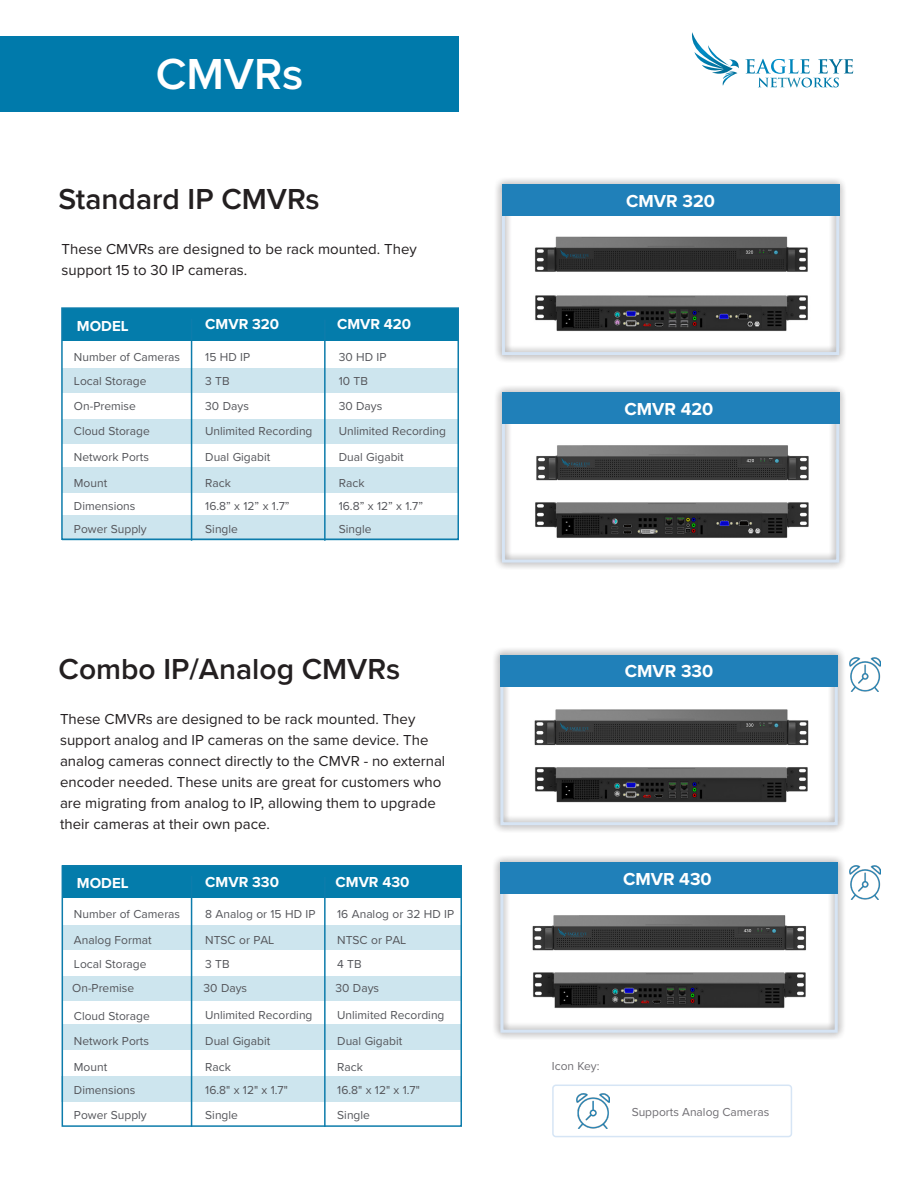
<style>
.page{position:relative;width:918px;height:1188px;background:#fff}
.page>*{position:absolute;margin:0;border:0;box-sizing:border-box;transform-origin:0 0}
.t1{font:600 45px "Proxima Nova";color:#fff}
.t2{font:600 30px "Proxima Nova";color:#231f20}
.t3{font:700 18px "Proxima Nova";color:#fff}
.t4{font:15px/21px "Proxima Nova";color:#231f20}
.t5{font:700 15px "Proxima Nova";color:#fff}
.t6{font:12px "Proxima Nova";color:#54555a}
.t7{font:12px "Proxima Nova";color:#706e73}
</style>
<div class="page">
<div style="left:0;top:36px;width:459px;height:75px;background:#007aab"></div>
<div style="left:492px;top:647px;width:354px;height:187px;background:#231f20;opacity:.75"></div>
<div style="left:500px;top:655px;width:338px;height:170px;border:3px solid #d6e4f4"></div>
<div style="left:500px;top:655px;width:338px;height:31px;background:#2080b9"></div>
<div style="left:492px;top:854px;width:354px;height:187px;background:#231f20;opacity:.75"></div>
<div style="left:500px;top:862px;width:338px;height:171px;border:3px solid #d6e4f4"></div>
<div style="left:500px;top:862px;width:338px;height:32px;background:#2080b9"></div>
<img style="left:530px;top:703px;width:284px;height:44px">
<img style="left:521px;top:747px;width:293px;height:67px">
<img style="left:528px;top:901px;width:284px;height:51px">
<img style="left:519px;top:952px;width:293px;height:68px">
<div style="left:62px;top:1077px;width:399px;height:25px;background:#cde5ee"></div>
<div style="left:62px;top:976px;width:399px;height:25px;background:#cde5ee"></div>
<div style="left:62px;top:1025px;width:399px;height:25px;background:#cde5ee"></div>
<div style="left:62px;top:865px;width:399px;height:33px;background:#047cab"></div>
<div style="left:63px;top:926px;width:398px;height:24px;background:#cde5ee"></div>
<hr style="left:191px;top:876px;width:1px;height:251px;background:#0d7cab">
<hr style="left:324px;top:877px;width:2px;height:250px;background:#0d7cab">
<div style="left:62px;top:865px;width:400px;height:262px;border:2px solid #0d7cab"></div>
<div style="left:494px;top:177px;width:353px;height:186px;background:#231f20;opacity:.75"></div>
<div style="left:502px;top:185px;width:337px;height:170px;border:3px solid #d6e4f4"></div>
<div style="left:502px;top:185px;width:337px;height:31px;background:#2080b9"></div>
<div style="left:494px;top:384px;width:353px;height:187px;background:#231f20;opacity:.75"></div>
<div style="left:502px;top:392px;width:337px;height:171px;border:3px solid #d6e4f4"></div>
<div style="left:502px;top:392px;width:337px;height:32px;background:#2080b9"></div>
<img style="left:525px;top:219px;width:293px;height:67px">
<img style="left:524px;top:275px;width:293px;height:68px">
<img style="left:526px;top:429px;width:293px;height:66px">
<img style="left:522px;top:482px;width:292px;height:67px">
<div style="left:62px;top:419px;width:397px;height:24px;background:#cde5ee"></div>
<div style="left:62px;top:468px;width:397px;height:25px;background:#cde5ee"></div>
<div style="left:62px;top:308px;width:397px;height:33px;background:#047cab"></div>
<div style="left:62px;top:368px;width:397px;height:25px;background:#cde5ee"></div>
<div style="left:62px;top:516px;width:397px;height:25px;background:#cde5ee"></div>
<hr style="left:191px;top:319px;width:1px;height:222px;background:#0d7cab">
<hr style="left:324px;top:320px;width:2px;height:221px;background:#0d7cab">
<div style="left:61px;top:307px;width:398px;height:233px;border:2px solid #0d7cab"></div>
<div style="left:552px;top:1085px;width:240px;height:52px;border:2px solid #d6e5f5;border-radius:3px"></div>
<img style="left:577px;top:1093px;width:33px;height:36px">
<img style="left:849px;top:658px;width:31px;height:34px">
<img style="left:849px;top:865px;width:31px;height:34px">
<img style="left:745px;top:59px;width:41px;height:15px">
<img style="left:788px;top:59px;width:10px;height:15px">
<img style="left:800px;top:59px;width:10px;height:15px">
<img style="left:818px;top:59px;width:35px;height:15px">
<svg style="left:758px;top:78px;width:81px;height:9px"></svg>
<svg style="left:733px;top:59px;width:6px;height:9px"></svg>
<img style="left:692px;top:32px;width:41px;height:42px">
<img style="left:723px;top:72px;width:14px;height:14px">
<p class="t1" style="left:156px;top:40px;width:149px">CMVRs</p>
<p class="t2" style="left:59px;top:177px;width:263px">Standard IP CMVRs</p>
<p class="t4" style="left:62px;top:238px;width:357px">These CMVRs are designed to be rack mounted. They support 15 to 30 IP cameras.</p>
<p class="t5" style="left:77px;top:314px;width:53px">MODEL</p>
<p class="t5" style="left:337px;top:313px;width:76px">CMVR 420</p>
<p class="t6" style="left:205px;top:348px;width:46px">15 HD IP</p>
<p class="t5" style="left:205px;top:313px;width:75px">CMVR 320</p>
<p class="t6" style="left:74px;top:348px;width:108px">Number of Cameras</p>
<p class="t6" style="left:339px;top:348px;width:49px">30 HD IP</p>
<p class="t6" style="left:339px;top:372px;width:31px">10 TB</p>
<p class="t6" style="left:74px;top:372px;width:74px">Local Storage</p>
<p class="t6" style="left:205px;top:372px;width:26px">3 TB</p>
<p class="t6" style="left:74px;top:397px;width:63px">On-Premise</p>
<p class="t6" style="left:205px;top:397px;width:45px">30 Days</p>
<p class="t6" style="left:339px;top:397px;width:45px">30 Days</p>
<p class="t6" style="left:74px;top:422px;width:77px">Cloud Storage</p>
<p class="t6" style="left:205px;top:422px;width:109px">Unlimited Recording</p>
<p class="t6" style="left:339px;top:422px;width:109px">Unlimited Recording</p>
<p class="t6" style="left:74px;top:448px;width:76px">Network Ports</p>
<p class="t6" style="left:74px;top:474px;width:35px">Mount</p>
<p class="t6" style="left:74px;top:497px;width:63px">Dimensions</p>
<p class="t6" style="left:74px;top:520px;width:74px">Power Supply</p>
<p class="t6" style="left:205px;top:448px;width:67px">Dual Gigabit</p>
<p class="t6" style="left:205px;top:497px;width:86px">16.8” x 12” x 1.7”</p>
<p class="t6" style="left:205px;top:520px;width:34px">Single</p>
<p class="t6" style="left:205px;top:474px;width:27px">Rack</p>
<p class="t6" style="left:339px;top:448px;width:67px">Dual Gigabit</p>
<p class="t6" style="left:339px;top:497px;width:86px">16.8” x 12” x 1.7”</p>
<p class="t6" style="left:339px;top:521px;width:34px">Single</p>
<p class="t6" style="left:339px;top:474px;width:27px">Rack</p>
<p class="t2" style="left:59px;top:646px;width:343px">Combo IP/Analog CMVRs</p>
<p class="t4" style="left:60px;top:708px;width:387px">These CMVRs are designed to be rack mounted. They support analog and IP cameras on the same device. The analog cameras connect directly to the CMVR - no external encoder needed. These units are great for customers who are migrating from analog to IP, allowing them to upgrade their cameras at their own pace.</p>
<p class="t5" style="left:77px;top:872px;width:53px">MODEL</p>
<p class="t5" style="left:336px;top:870px;width:75px">CMVR 430</p>
<p class="t5" style="left:205px;top:870px;width:75px">CMVR 330</p>
<p class="t6" style="left:74px;top:905px;width:108px">Number of Cameras</p>
<p class="t6" style="left:205px;top:905px;width:112px">8 Analog or 15 HD IP</p>
<p class="t6" style="left:337px;top:905px;width:118px">16 Analog or 32 HD IP</p>
<p class="t6" style="left:74px;top:931px;width:79px">Analog Format</p>
<p class="t6" style="left:205px;top:931px;width:71px">NTSC or PAL</p>
<p class="t6" style="left:337px;top:931px;width:71px">NTSC or PAL</p>
<p class="t6" style="left:72px;top:980px;width:63px">On-Premise</p>
<p class="t6" style="left:204px;top:980px;width:45px">30 Days</p>
<p class="t6" style="left:336px;top:980px;width:45px">30 Days</p>
<p class="t6" style="left:74px;top:955px;width:74px">Local Storage</p>
<p class="t6" style="left:205px;top:955px;width:26px">3 TB</p>
<p class="t6" style="left:337px;top:955px;width:26px">4 TB</p>
<p class="t6" style="left:74px;top:1007px;width:77px">Cloud Storage</p>
<p class="t6" style="left:205px;top:1006px;width:109px">Unlimited Recording</p>
<p class="t6" style="left:337px;top:1006px;width:109px">Unlimited Recording</p>
<p class="t6" style="left:74px;top:1032px;width:76px">Network Ports</p>
<p class="t6" style="left:74px;top:1058px;width:35px">Mount</p>
<p class="t6" style="left:74px;top:1081px;width:63px">Dimensions</p>
<p class="t6" style="left:74px;top:1106px;width:74px">Power Supply</p>
<p class="t6" style="left:205px;top:1032px;width:67px">Dual Gigabit</p>
<p class="t6" style="left:205px;top:1081px;width:84px">16.8" x 12" x 1.7"</p>
<p class="t6" style="left:205px;top:1058px;width:27px">Rack</p>
<p class="t6" style="left:337px;top:1032px;width:67px">Dual Gigabit</p>
<p class="t6" style="left:337px;top:1081px;width:84px">16.8" x 12" x 1.7"</p>
<p class="t6" style="left:337px;top:1058px;width:27px">Rack</p>
<p class="t6" style="left:205px;top:1106px;width:34px">Single</p>
<p class="t6" style="left:337px;top:1106px;width:34px">Single</p>
<p class="t3" style="left:626px;top:188px;width:90px">CMVR 320</p>
<p class="t3" style="left:624px;top:395px;width:90px">CMVR 420</p>
<p class="t3" style="left:625px;top:658px;width:90px">CMVR 330</p>
<p class="t3" style="left:623px;top:866px;width:90px">CMVR 430</p>
<p class="t7" style="left:552px;top:1057px;width:49px">Icon Key:</p>
<p class="t7" style="left:632px;top:1104px;width:139px">Supports Analog Cameras</p>
</div>
